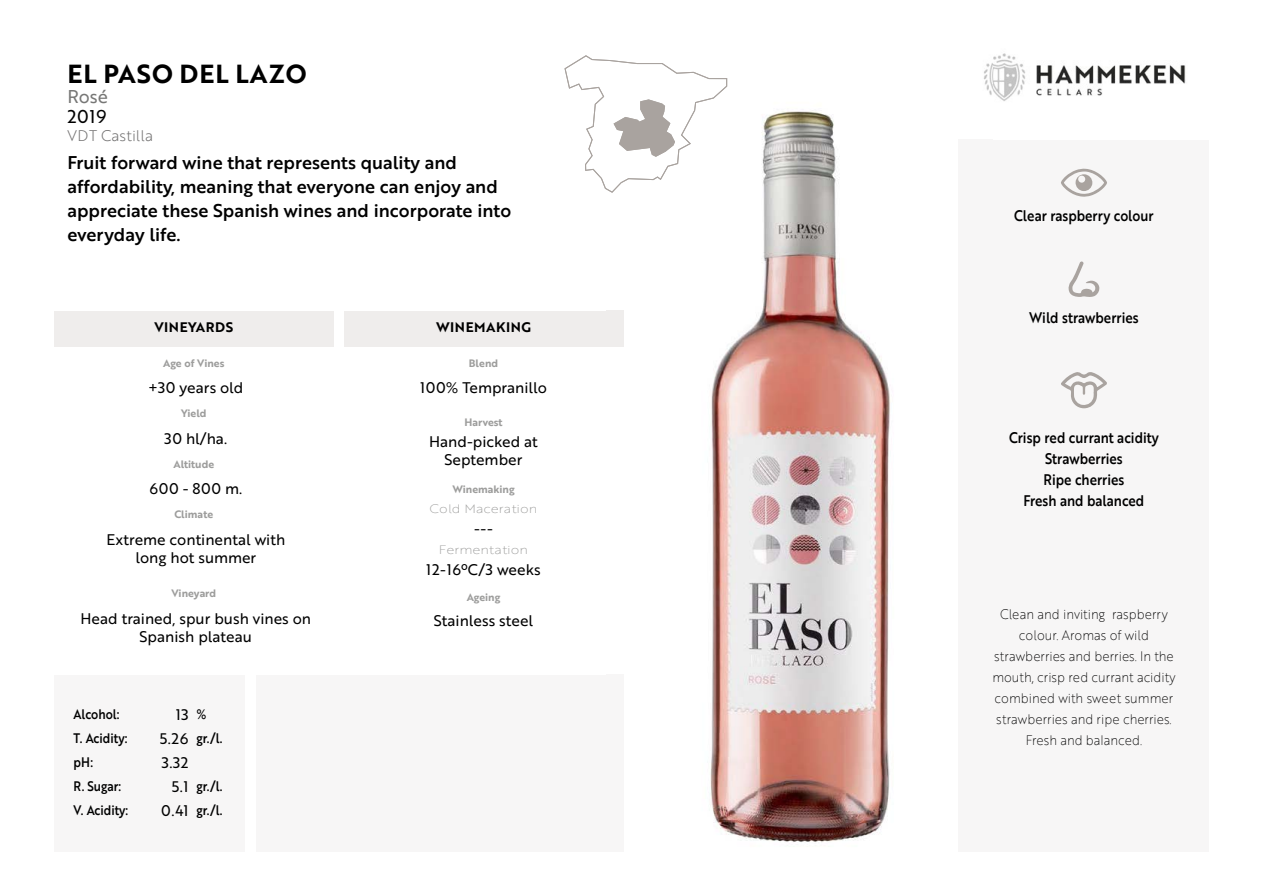
<style>
.page{position:relative;width:1263px;height:893px;background:#fff}
.page>*{position:absolute;margin:0;border:0;box-sizing:border-box;transform-origin:0 0}
.t1{font:25.5px "Brother 1816 Bold";letter-spacing:.04em;color:#000}
.t2{font:18px/24px "Brother 1816 Medium";color:#000}
.t3{font:18px "Brother 1816 Regular";color:#777776}
.t4{font:18px "Brother 1816 Regular";color:#000}
.t5{font:15px/18px "Brother 1816 Regular";color:#000;text-align:center}
.t6{font:15px/21px "Brother 1816 Medium";color:#000;text-align:center;scale:.88 1}
.t7{font:15px "Brother 1816 Light";letter-spacing:.005em;color:#706f6f}
.t8{font:13.5px/21px "Brother 1816 Thin";color:#000;text-align:center;scale:.92 1}
.t9{font:13.5px/23.9px "Brother 1816 Medium";color:#000;scale:.88 1}
.t10{font:13.5px "Brother 1816 Bold";letter-spacing:.04em;color:#000}
.t11{font:12px "Brother 1816 Thin";color:#9d9d9c;scale:1.15 1}
.t12{font:10.5px "Brother 1816 Bold";color:#9d9d9c}
</style>
<div class="page">
<div style="left:958px;top:140px;width:251px;height:711px;background:#f7f6f6"></div>
<div style="left:257px;top:675px;width:366px;height:176px;background:#f7f6f6"></div>
<div style="left:54px;top:675px;width:190px;height:176px;background:#f7f6f6"></div>
<div style="left:344px;top:311px;width:279px;height:36px;background:#efedec"></div>
<div style="left:54px;top:311px;width:280px;height:36px;background:#efedec"></div>
<svg style="left:1061px;top:372px;width:46px;height:36px"></svg>
<svg style="left:1068px;top:261px;width:32px;height:36px"></svg>
<svg style="left:1061px;top:169px;width:46px;height:28px"></svg>
<img style="left:992px;top:53px;width:194px;height:48px">
<img style="left:606px;top:78px;width:284px;height:764px">
<img style="left:606px;top:675px;width:17px;height:167px">
<img style="left:606px;top:311px;width:17px;height:36px">
<img style="left:984px;top:63px;width:8px;height:32px">
<svg style="left:564px;top:55px;width:163px;height:138px"></svg>
<h1 class="t1" style="left:67px;top:54px;width:241px">EL PASO DEL LAZO</h1>
<p class="t3" style="left:67px;top:83px;width:42px">Rosé</p>
<p class="t4" style="left:67px;top:103px;width:40px">2019</p>
<p class="t7" style="left:67px;top:125px;width:87px">VDT Castilla</p>
<p class="t2" style="left:67px;top:150px;width:445px">Fruit forward wine that represents quality and affordability, meaning that everyone can enjoy and appreciate these Spanish wines and incorporate into everyday life.</p>
<p class="t10" style="left:154px;top:317px;width:80px">VINEYARDS</p>
<p class="t10" style="left:436px;top:317px;width:97px">WINEMAKING</p>
<p class="t12" style="left:163px;top:355px;width:63px">Age of Vines</p>
<p class="t12" style="left:469px;top:355px;width:31px">Blend</p>
<p class="t5" style="left:148px;top:378px;width:97px">+30 years old</p>
<p class="t5" style="left:420px;top:378px;width:128px">100% Tempranillo</p>
<p class="t5" style="left:165px;top:429px;width:64px">30 hl/ha.</p>
<p class="t5" style="left:429px;top:432px;width:110px">Hand-picked at<br>September</p>
<p class="t5" style="left:149px;top:479px;width:94px">600 - 800 m.</p>
<p class="t5" style="left:474px;top:519px;width:20px">---</p>
<p class="t5" style="left:106px;top:530px;width:180px">Extreme continental with long hot summer</p>
<p class="t5" style="left:426px;top:560px;width:116px">12-16ºC/3 weeks</p>
<p class="t5" style="left:81px;top:609px;width:232px">Head trained, spur bush vines on<br>Spanish plateau</p>
<p class="t5" style="left:434px;top:611px;width:101px">Stainless steel</p>
<p class="t12" style="left:181px;top:405px;width:27px">Yield</p>
<p class="t12" style="left:464px;top:414px;width:40px">Harvest</p>
<p class="t12" style="left:173px;top:456px;width:42px">Altitude</p>
<p class="t12" style="left:452px;top:481px;width:64px">Winemaking</p>
<p class="t11" style="left:430px;top:500px;width:95px">Cold Maceration</p>
<p class="t11" style="left:439px;top:541px;width:79px">Fermentation</p>
<p class="t12" style="left:174px;top:506px;width:40px">Climate</p>
<p class="t12" style="left:171px;top:585px;width:46px">Vineyard</p>
<p class="t12" style="left:467px;top:590px;width:35px">Ageing</p>
<p class="t5" style="left:160px;top:702px;width:30px;line-height:23.9px;text-align:right">13<br>5.26</p>
<p class="t9" style="left:74px;top:702px;width:53px">Alcohol:</p>
<p class="t9" style="left:197px;top:702px;width:13px">%</p>
<p class="t9" style="left:74px;top:726px;width:63px">T. Acidity:</p>
<p class="t9" style="left:197px;top:726px;width:31px">gr./l.</p>
<p class="t9" style="left:74px;top:750px;width:56px">pH:<br>R. Sugar:</p>
<p class="t5" style="left:162px;top:750px;width:28px;line-height:23.9px;text-align:right">3.32<br>5.1</p>
<p class="t9" style="left:197px;top:774px;width:31px">gr./l.</p>
<p class="t9" style="left:74px;top:798px;width:64px">V. Acidity:</p>
<p class="t9" style="left:197px;top:798px;width:31px">gr./l.</p>
<p class="t5" style="left:161px;top:801px;width:29px">0.41</p>
<p class="t6" style="left:1014px;top:205px;width:160px">Clear raspberry colour</p>
<p class="t6" style="left:1029px;top:307px;width:126px">Wild strawberries</p>
<p class="t6" style="left:1009px;top:426px;width:172px">Crisp red currant acidity<br>Strawberries<br>Ripe cherries<br>Fresh and balanced</p>
<p class="t8" style="left:992px;top:603px;width:201px">Clean and inviting raspberry colour. Aromas of wild strawberries and berries. In the mouth, crisp red currant acidity combined with sweet summer strawberries and ripe cherries.<br>Fresh and balanced.</p>
</div>
